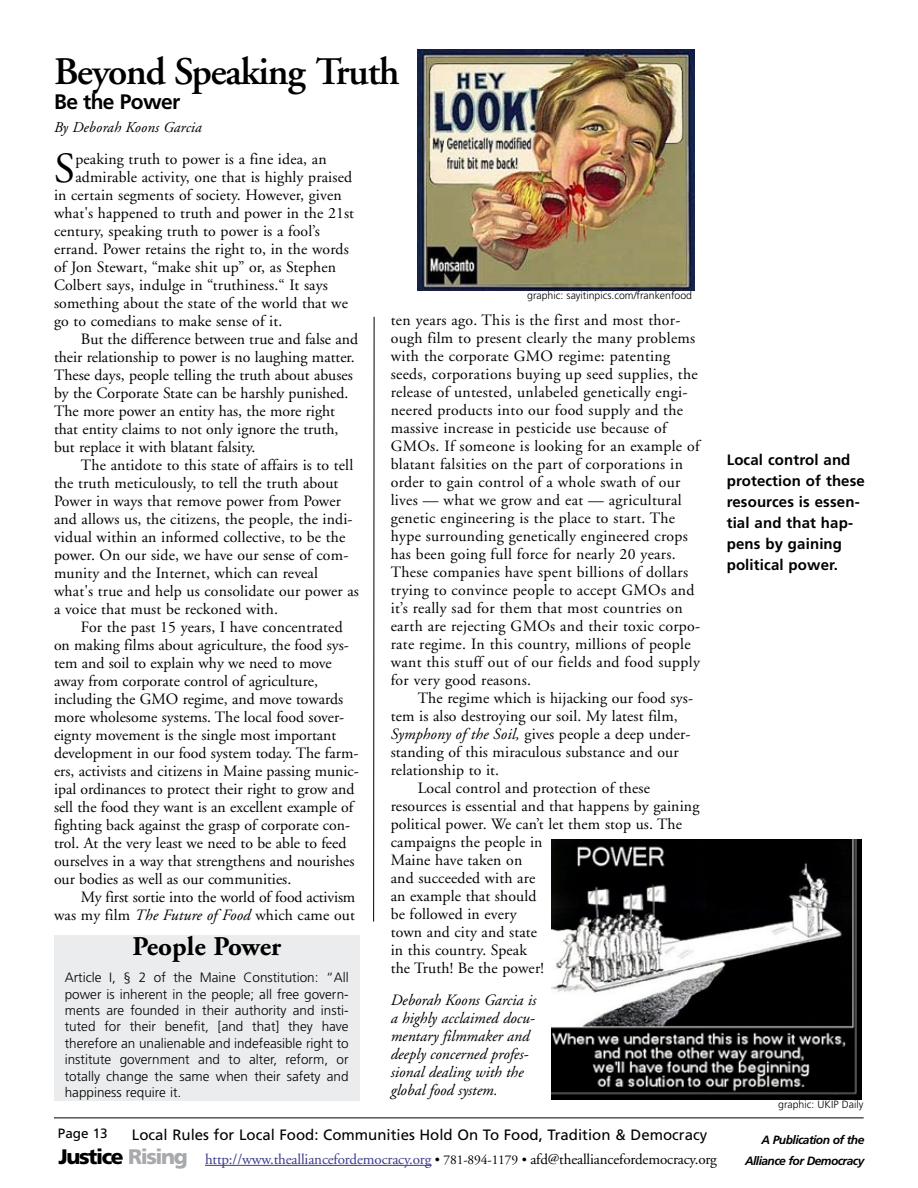
<style>
.page{position:relative;width:918px;height:1188px;background:#fff}
.page>*{position:absolute;margin:0;border:0;box-sizing:border-box;transform-origin:0 0}
.t1{font:42.9px "Adobe Garamond";color:#000}
.t2{font:600 39px "Adobe Garamond";letter-spacing:-.03em;color:#000}
.t3{font:700 27px "Adobe Garamond";color:#000}
.t4{font:900 21px "Frutiger";letter-spacing:-.065em;color:#000}
.t5{font:700 21px "Frutiger";letter-spacing:-.03em;color:#000}
.t6{font:15.75px/18px "Adobe Garamond";letter-spacing:.01em;color:#000}
.t7{font:italic 15.75px/18px "Adobe Garamond";color:#000}
.t8{font:15.75px "Adobe Garamond";letter-spacing:-.01em;color:#000}
.t9{font:700 15px/21px "Frutiger";letter-spacing:.01em;color:#000}
.t10{font:15px "Adobe Garamond";letter-spacing:-.01em;color:#3b398c}
.t11{font:15px "Frutiger";color:#000}
.t12{font:italic 15px "Adobe Garamond";letter-spacing:.01em;color:#000}
.t13{font:300 13.5px/16.5px "Frutiger";color:#000;text-align:justify}
.t14{font:13.5px "Frutiger";color:#000}
.t15{font:italic 700 12px "Frutiger";letter-spacing:-.045em;color:#000}
.t16{font:300 10.5px "Frutiger";color:#000}
.s1{font-style:italic}
.s2{color:#a7a9ac}
.s3{font-size:13.5px;color:#000}
.s4{color:#000}
</style>
<div class="page">
<hr style="left:54px;top:1118px;width:810px;height:1px;background:#000">
<hr style="left:205px;top:1165px;width:226px;height:1px;background:#3b398c">
<svg style="left:373px;top:316px;width:1px;height:606px"></svg>
<img style="left:552px;top:839px;width:310px;height:261px">
<div style="left:54px;top:935px;width:305px;height:166px;background:#ebeced"></div>
<img style="left:417px;top:50px;width:278px;height:241px">
<h2 class="t2" style="left:54px;top:50px;width:347px">Beyond Speaking Truth</h2>
<h3 class="t5" style="left:54px;top:90px;width:128px">Be the Power</h3>
<p class="t12" style="left:54px;top:120px;width:149px">By Deborah Koons Garcia</p>
<h1 class="t1" style="left:54px;top:145px;width:22px">S</h1>
<p class="t6" style="left:75px;top:150px;width:253px">peaking truth to power is a fine idea, an</p>
<p class="t6" style="left:75px;top:168px;width:278px">admirable activity, one that is highly praised</p>
<p class="t6" style="left:54px;top:186px;width:289px">in certain segments of society. However, given</p>
<p class="t6" style="left:54px;top:204px;width:302px">what's happened to truth and power in the 21st</p>
<p class="t6" style="left:54px;top:222px;width:267px">century, speaking truth to power is a fool’s</p>
<p class="t6" style="left:54px;top:240px;width:296px">errand. Power retains the right to, in the words</p>
<p class="t6" style="left:54px;top:258px;width:284px">of Jon Stewart, “make shit up” or, as Stephen</p>
<p class="t6" style="left:54px;top:276px;width:275px">Colbert says, indulge in “truthiness.“ It says</p>
<p class="t6" style="left:54px;top:294px;width:296px">something about the state of the world that we</p>
<p class="t6" style="left:54px;top:312px;width:230px">go to comedians to make sense of it.</p>
<p class="t6" style="left:81px;top:330px;width:279px">But the difference between true and false and</p>
<p class="t6" style="left:54px;top:348px;width:302px">their relationship to power is no laughing matter.</p>
<p class="t6" style="left:54px;top:366px;width:300px">These days, people telling the truth about abuses</p>
<p class="t6" style="left:54px;top:384px;width:296px">by the Corporate State can be harshly punished.</p>
<p class="t6" style="left:54px;top:402px;width:283px">The more power an entity has, the more right</p>
<p class="t6" style="left:54px;top:420px;width:286px">that entity claims to not only ignore the truth,</p>
<p class="t6" style="left:54px;top:438px;width:203px">but replace it with blatant falsity.</p>
<p class="t6" style="left:81px;top:456px;width:274px">The antidote to this state of affairs is to tell</p>
<p class="t6" style="left:54px;top:474px;width:286px">the truth meticulously, to tell the truth about</p>
<p class="t6" style="left:54px;top:492px;width:289px">Power in ways that remove power from Power</p>
<p class="t6" style="left:54px;top:510px;width:300px">and allows us, the citizens, the people, the indi-</p>
<p class="t6" style="left:54px;top:528px;width:293px">vidual within an informed collective, to be the</p>
<p class="t6" style="left:54px;top:546px;width:296px">power. On our side, we have our sense of com-</p>
<p class="t6" style="left:54px;top:564px;width:266px">munity and the Internet, which can reveal</p>
<p class="t6" style="left:54px;top:582px;width:307px">what's true and help us consolidate our power as</p>
<p class="t6" style="left:54px;top:600px;width:225px">a voice that must be reckoned with.</p>
<p class="t6" style="left:81px;top:618px;width:263px">For the past 15 years, I have concentrated</p>
<p class="t6" style="left:54px;top:636px;width:296px">on making films about agriculture, the food sys-</p>
<p class="t6" style="left:54px;top:654px;width:279px">tem and soil to explain why we need to move</p>
<p class="t6" style="left:54px;top:672px;width:265px">away from corporate control of agriculture,</p>
<p class="t6" style="left:54px;top:690px;width:291px">including the GMO regime, and move towards</p>
<p class="t6" style="left:54px;top:708px;width:292px">more wholesome systems. The local food sover-</p>
<p class="t6" style="left:54px;top:726px;width:284px">eignty movement is the single most important</p>
<p class="t6" style="left:54px;top:744px;width:306px">development in our food system today. The farm-</p>
<p class="t6" style="left:54px;top:762px;width:306px">ers, activists and citizens in Maine passing munic-</p>
<p class="t6" style="left:54px;top:780px;width:302px">ipal ordinances to protect their right to grow and</p>
<p class="t6" style="left:54px;top:798px;width:301px">sell the food they want is an excellent example of</p>
<p class="t6" style="left:54px;top:816px;width:298px">fighting back against the grasp of corporate con-</p>
<p class="t6" style="left:54px;top:834px;width:294px">trol. At the very least we need to be able to feed</p>
<p class="t6" style="left:54px;top:852px;width:302px">ourselves in a way that strengthens and nourishes</p>
<p class="t6" style="left:54px;top:870px;width:239px">our bodies as well as our communities.</p>
<p class="t8" style="left:81px;top:889px;width:276px">My first sortie into the world of food activism</p>
<p class="t6" style="left:54px;top:906px;width:302px">was my film <span class="s1">The Future of Food</span> which came out</p>
<p class="t16" style="left:527px;top:289px;width:166px">graphic: sayitinpics.com/frankenfood</p>
<p class="t6" style="left:391px;top:311px;width:311px">ten years ago. This is the first and most thor&shy;ough film to present clearly the many problems with the corporate GMO regime: patenting seeds, corporations buying up seed supplies, the release of untested, unlabeled genetically engi&shy;neered products into our food supply and the massive increase in pesticide use because of GMOs. If someone is looking for an example of blatant falsities on the part of corporations in order to gain control of a whole swath of our lives — what we grow and eat — agricultural genetic engineering is the place to start. The hype surrounding genetically engineered crops has been going full force for nearly 20 years.<br>These companies have spent billions of dollars trying to convince people to accept GMOs and it’s really sad for them that most countries on earth are rejecting GMOs and their toxic corpo&shy;rate regime. In this country, millions of people want this stuff out of our fields and food supply for very good reasons.</p>
<p class="t6" style="left:418px;top:689px;width:277px">The regime which is hijacking our food sys-</p>
<p class="t6" style="left:391px;top:707px;width:289px">tem is also destroying our soil. My latest film,</p>
<p class="t6" style="left:391px;top:725px;width:301px"><span class="s1">Symphony of the Soil,</span> gives people a deep under-</p>
<p class="t6" style="left:391px;top:743px;width:289px">standing of this miraculous substance and our</p>
<p class="t6" style="left:391px;top:761px;width:110px">relationship to it.</p>
<p class="t6" style="left:418px;top:779px;width:234px">Local control and protection of these</p>
<p class="t6" style="left:391px;top:797px;width:310px">resources is essential and that happens by gaining</p>
<p class="t6" style="left:391px;top:815px;width:293px">political power. We can’t let them stop us. The</p>
<p class="t6" style="left:391px;top:833px;width:153px">campaigns the people in</p>
<p class="t6" style="left:391px;top:851px;width:133px">Maine have taken on</p>
<p class="t6" style="left:391px;top:869px;width:146px">and succeeded with are</p>
<p class="t6" style="left:391px;top:887px;width:147px">an example that should</p>
<p class="t6" style="left:391px;top:905px;width:128px">be followed in every</p>
<p class="t6" style="left:391px;top:923px;width:148px">town and city and state</p>
<p class="t6" style="left:391px;top:941px;width:138px">in this country. Speak</p>
<p class="t6" style="left:391px;top:959px;width:155px">the Truth! Be the power!</p>
<p class="t7" style="left:391px;top:991px;width:147px">Deborah Koons Garcia is a highly acclaimed docu&shy;mentary filmmaker and deeply concerned profes&shy;sional dealing with the global food system.</p>
<h3 class="t3" style="left:132px;top:931px;width:150px">People Power</h3>
<p class="t13" style="left:65px;top:969px;width:285px">Article I, § 2 of the Maine Constitution: “All power is inherent in the people; all free govern&shy;ments are founded in their authority and insti&shy;tuted for their benefit, [and that] they have therefore an unalienable and indefeasible right to institute government and to alter, reform, or totally change the same when their safety and happiness require it.</p>
<p class="t9" style="left:727px;top:449px;width:140px">Local control and protection of these resources is essen&shy;tial and that hap&shy;pens by gaining political power.</p>
<p class="t16" style="left:778px;top:1098px;width:87px">graphic: UKIP Daily</p>
<p class="t14" style="left:58px;top:1125px;width:51px">Page 13</p>
<h3 class="t4" style="left:58px;top:1144px;width:131px">Justice <span class="s2">Rising</span></h3>
<p class="t11" style="left:132px;top:1126px;width:577px">Local Rules for Local Food: Communities Hold On To Food, Tradition &amp; Democracy</p>
<p class="t15" style="left:762px;top:1132px;width:104px">A Publication of the</p>
<p class="t10" style="left:205px;top:1151px;width:513px">http://www.thealliancefordemocracy.org <span class="s3">• 781-894-1179 •</span> <span class="s4">afd@thealliancefordemocracy.org</span></p>
<p class="t15" style="left:745px;top:1153px;width:121px">Alliance for Democracy</p>
</div>
